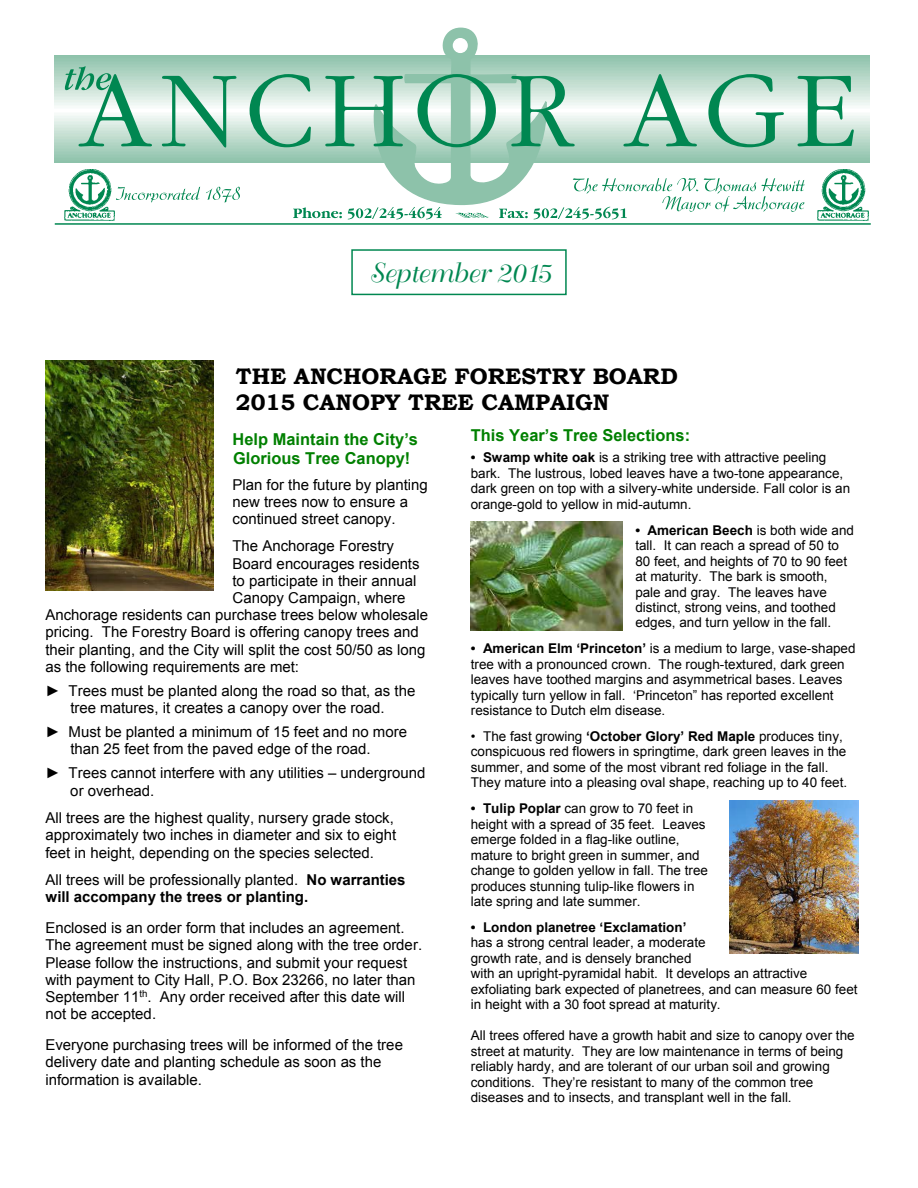
<style>
.page{position:relative;width:918px;height:1188px;background:#fff}
.page>*{position:absolute;margin:0;border:0;box-sizing:border-box;transform-origin:0 0}
.t1{font:27px "Bellevue";color:#008751}
.t2{font:700 22.5px/26.4px "Bookman Old Style";color:#000}
.t3{font:700 16.35px/18.9px "Arial";color:#008000}
.t4{font:15px/17.2px "Arial";color:#000}
.t5{font:700 15px/17.2px "Arial";color:#000}
.t6{font:13.5px/15.5px "Arial";color:#000}
.s1{font-weight:400}
.s2{font-weight:700}
</style>
<div class="page">
<img style="left:45px;top:361px;width:169px;height:230px">
<img style="left:471px;top:521px;width:152px;height:110px">
<img style="left:730px;top:801px;width:129px;height:153px">
<hr style="left:55px;top:55px;width:815px;height:1px;background:#8dc2aa">
<hr style="left:55px;top:56px;width:815px;height:2px;background:#90c3ac">
<hr style="left:55px;top:58px;width:815px;height:1px;background:#93c5ae">
<hr style="left:55px;top:59px;width:815px;height:2px;background:#95c6b0">
<hr style="left:55px;top:61px;width:815px;height:1px;background:#98c7b3">
<hr style="left:55px;top:63px;width:815px;height:1px;background:#9bc9b5">
<hr style="left:55px;top:64px;width:815px;height:1px;background:#9ecbb7">
<hr style="left:55px;top:66px;width:815px;height:1px;background:#a1ccb9">
<hr style="left:55px;top:67px;width:815px;height:2px;background:#a5cebb">
<hr style="left:55px;top:69px;width:815px;height:1px;background:#a7d0bd">
<hr style="left:55px;top:70px;width:815px;height:2px;background:#aad1bf">
<hr style="left:55px;top:72px;width:815px;height:1px;background:#add3c1">
<hr style="left:55px;top:73px;width:815px;height:2px;background:#b1d4c3">
<hr style="left:55px;top:75px;width:815px;height:1px;background:#b3d5c4">
<hr style="left:55px;top:76px;width:815px;height:2px;background:#b6d7c8">
<hr style="left:55px;top:78px;width:815px;height:1px;background:#b9d9cb">
<hr style="left:55px;top:79px;width:815px;height:2px;background:#bbdacc">
<hr style="left:55px;top:81px;width:815px;height:1px;background:#c0dccd">
<hr style="left:55px;top:82px;width:815px;height:2px;background:#c3ded0">
<hr style="left:55px;top:84px;width:815px;height:1px;background:#c7e0d2">
<hr style="left:55px;top:85px;width:815px;height:2px;background:#c7e0d4">
<hr style="left:55px;top:87px;width:815px;height:1px;background:#cae2d7">
<hr style="left:55px;top:88px;width:815px;height:2px;background:#cee4d9">
<hr style="left:55px;top:90px;width:815px;height:1px;background:#d1e5db">
<hr style="left:55px;top:91px;width:815px;height:2px;background:#d5e8de">
<hr style="left:55px;top:93px;width:815px;height:1px;background:#d8eae0">
<hr style="left:55px;top:94px;width:815px;height:2px;background:#dbebe3">
<hr style="left:55px;top:96px;width:815px;height:1px;background:#deede6">
<hr style="left:55px;top:97px;width:815px;height:2px;background:#e2f0e9">
<hr style="left:55px;top:99px;width:815px;height:1px;background:#e4f1eb">
<hr style="left:55px;top:101px;width:815px;height:1px;background:#eaf3ed">
<hr style="left:55px;top:102px;width:815px;height:1px;background:#ecf5f1">
<hr style="left:55px;top:104px;width:815px;height:1px;background:#eff7f4">
<hr style="left:55px;top:105px;width:815px;height:2px;background:#f4f9f6">
<hr style="left:55px;top:107px;width:815px;height:1px;background:#f7fbf9">
<hr style="left:55px;top:108px;width:815px;height:2px;background:#fafcfc">
<hr style="left:55px;top:112px;width:815px;height:1px;background:#fafcfb">
<hr style="left:55px;top:113px;width:815px;height:2px;background:#f6faf8">
<hr style="left:55px;top:115px;width:815px;height:1px;background:#f3f9f5">
<hr style="left:55px;top:116px;width:815px;height:2px;background:#eef6f3">
<hr style="left:55px;top:118px;width:815px;height:1px;background:#eaf4ef">
<hr style="left:55px;top:119px;width:815px;height:2px;background:#e9f2ed">
<hr style="left:55px;top:121px;width:815px;height:1px;background:#e3f1ea">
<hr style="left:55px;top:122px;width:815px;height:2px;background:#e0eee8">
<hr style="left:55px;top:124px;width:815px;height:1px;background:#ddede5">
<hr style="left:55px;top:125px;width:815px;height:2px;background:#d9eae1">
<hr style="left:55px;top:127px;width:815px;height:1px;background:#d6e8df">
<hr style="left:55px;top:128px;width:815px;height:2px;background:#d2e6db">
<hr style="left:55px;top:130px;width:815px;height:1px;background:#cfe5da">
<hr style="left:55px;top:131px;width:815px;height:2px;background:#cbe2d7">
<hr style="left:55px;top:133px;width:815px;height:1px;background:#c7e0d5">
<hr style="left:55px;top:134px;width:815px;height:2px;background:#c7e0d2">
<hr style="left:55px;top:136px;width:815px;height:1px;background:#c3ded0">
<hr style="left:55px;top:137px;width:815px;height:2px;background:#c0dccd">
<hr style="left:55px;top:139px;width:815px;height:1px;background:#bbdacc">
<hr style="left:55px;top:140px;width:815px;height:2px;background:#b9d9ca">
<hr style="left:55px;top:142px;width:815px;height:1px;background:#b5d7c7">
<hr style="left:55px;top:143px;width:815px;height:2px;background:#b2d5c4">
<hr style="left:55px;top:145px;width:815px;height:1px;background:#afd3c2">
<hr style="left:55px;top:146px;width:815px;height:2px;background:#acd2c0">
<hr style="left:55px;top:148px;width:815px;height:1px;background:#a9d1be">
<hr style="left:55px;top:149px;width:815px;height:2px;background:#a6cfbc">
<hr style="left:55px;top:151px;width:815px;height:1px;background:#a2cdba">
<hr style="left:55px;top:152px;width:815px;height:2px;background:#9fcbb8">
<hr style="left:55px;top:154px;width:815px;height:1px;background:#9ccab5">
<hr style="left:55px;top:155px;width:815px;height:2px;background:#99c8b3">
<hr style="left:55px;top:157px;width:815px;height:1px;background:#96c7b1">
<hr style="left:55px;top:158px;width:815px;height:2px;background:#93c5ae">
<hr style="left:55px;top:160px;width:815px;height:1px;background:#90c3ac">
<hr style="left:55px;top:161px;width:815px;height:2px;background:#8dc2aa">
<svg style="left:116px;top:187px;width:84px;height:15px"></svg>
<svg style="left:206px;top:187px;width:34px;height:16px"></svg>
<svg style="left:65px;top:66px;width:87px;height:81px"></svg>
<svg style="left:162px;top:76px;width:74px;height:72px"></svg>
<svg style="left:250px;top:27px;width:604px;height:192px"></svg>
<img style="left:64px;top:169px;width:51px;height:52px">
<img style="left:818px;top:169px;width:51px;height:52px">
<hr style="left:55px;top:223px;width:816px;height:2px;background:#008751">
<div style="left:351px;top:249px;width:216px;height:46px;border:2px solid #008751"></div>
<p class="t1" style="left:368px;top:258px;width:183px">September 2015</p>
<p class="t2" style="left:236px;top:363px;width:443px">THE ANCHORAGE FORESTRY BOARD<br>2015 CANOPY TREE CAMPAIGN</p>
<p class="t3" style="left:232px;top:430px;width:187px">Help Maintain the City’s<br>Glorious Tree Canopy!</p>
<p class="t4" style="left:232px;top:476px;width:197px">Plan for the future by planting new trees now to ensure a continued street canopy.</p>
<p class="t4" style="left:232px;top:538px;width:163px">The Anchorage Forestry</p>
<p class="t4" style="left:232px;top:555px;width:189px">Board encourages residents</p>
<p class="t4" style="left:232px;top:572px;width:185px">to participate in their annual</p>
<p class="t4" style="left:232px;top:589px;width:175px">Canopy Campaign, where</p>
<p class="t4" style="left:45px;top:606px;width:384px">Anchorage residents can purchase trees below wholesale</p>
<p class="t4" style="left:45px;top:624px;width:375px">pricing. The Forestry Board is offering canopy trees and</p>
<p class="t4" style="left:45px;top:641px;width:382px">their planting, and the City will split the cost 50/50 as long</p>
<p class="t4" style="left:45px;top:658px;width:255px">as the following requirements are met:</p>
<p class="t4" style="left:45px;top:682px;width:371px;text-align:center">► Trees must be planted along the road so that, as the tree matures, it creates a canopy over the road.</p>
<p class="t4" style="left:70px;top:724px;width:338px;text-indent:-25px">► Must be planted a minimum of 15 feet and no more than 25 feet from the paved edge of the road.</p>
<p class="t4" style="left:70px;top:765px;width:357px;text-indent:-25px">► Trees cannot interfere with any utilities – underground or overhead.</p>
<p class="t4" style="left:45px;top:809px;width:352px">All trees are the highest quality, nursery grade stock, approximately two inches in diameter and six to eight feet in height, depending on the species selected.</p>
<p class="t5" style="left:45px;top:872px;width:362px"><span class="s1">All trees will be professionally planted.</span> No warranties will accompany the trees or planting.</p>
<p class="t4" style="left:45px;top:920px;width:378px">Enclosed is an order form that includes an agreement.<br>The agreement must be signed along with the tree order.<br>Please follow the instructions, and submit your request with payment to City Hall, P.O. Box 23266, no later than September 11<sup>th</sup>. Any order received after this date will not be accepted.</p>
<p class="t4" style="left:45px;top:1037px;width:359px">Everyone purchasing trees will be informed of the tree delivery date and planting schedule as soon as the information is available.</p>
<p class="t3" style="left:471px;top:426px;width:221px">This Year’s Tree Selections:</p>
<p class="t6" style="left:471px;top:450px;width:381px"><span class="s2">• Swamp white oak</span> is a striking tree with attractive peeling bark. The lustrous, lobed leaves have a two-tone appearance, dark green on top with a silvery-white underside. Fall color is an orange-gold to yellow in mid-autumn.</p>
<p class="t6" style="left:635px;top:522px;width:220px"><span class="s2">• American Beech</span> is both wide and tall. It can reach a spread of 50 to 80 feet, and heights of 70 to 90 feet at maturity. The bark is smooth, pale and gray. The leaves have distinct, strong veins, and toothed edges, and turn yellow in the fall.</p>
<p class="t6" style="left:471px;top:641px;width:386px"><span class="s2">• American Elm ‘Princeton’</span> is a medium to large, vase-shaped tree with a pronounced crown. The rough-textured, dark green leaves have toothed margins and asymmetrical bases. Leaves typically turn yellow in fall. ‘Princeton” has reported excellent resistance to Dutch elm disease.</p>
<p class="t6" style="left:471px;top:729px;width:378px">• The fast growing <span class="s2">‘October Glory’ Red Maple</span> produces tiny, conspicuous red flowers in springtime, dark green leaves in the summer, and some of the most vibrant red foliage in the fall.<br>They mature into a pleasing oval shape, reaching up to 40 feet.</p>
<p class="t6" style="left:471px;top:801px;width:239px"><span class="s2">• Tulip Poplar</span> can grow to 70 feet in height with a spread of 35 feet. Leaves emerge folded in a flag-like outline, mature to bright green in summer, and change to golden yellow in fall. The tree produces stunning tulip-like flowers in late spring and late summer.</p>
<p class="t6" style="left:471px;top:919px;width:388px"><span class="s2">• London planetree ‘Exclamation’<br></span>has a strong central leader, a moderate<br>growth rate, and is densely branched<br>with an upright-pyramidal habit. It develops an attractive exfoliating bark expected of planetrees, and can measure 60 feet in height with a 30 foot spread at maturity.</p>
<p class="t6" style="left:471px;top:1028px;width:385px">All trees offered have a growth habit and size to canopy over the street at maturity. They are low maintenance in terms of being reliably hardy, and are tolerant of our urban soil and growing conditions. They’re resistant to many of the common tree diseases and to insects, and transplant well in the fall.</p>
</div>
